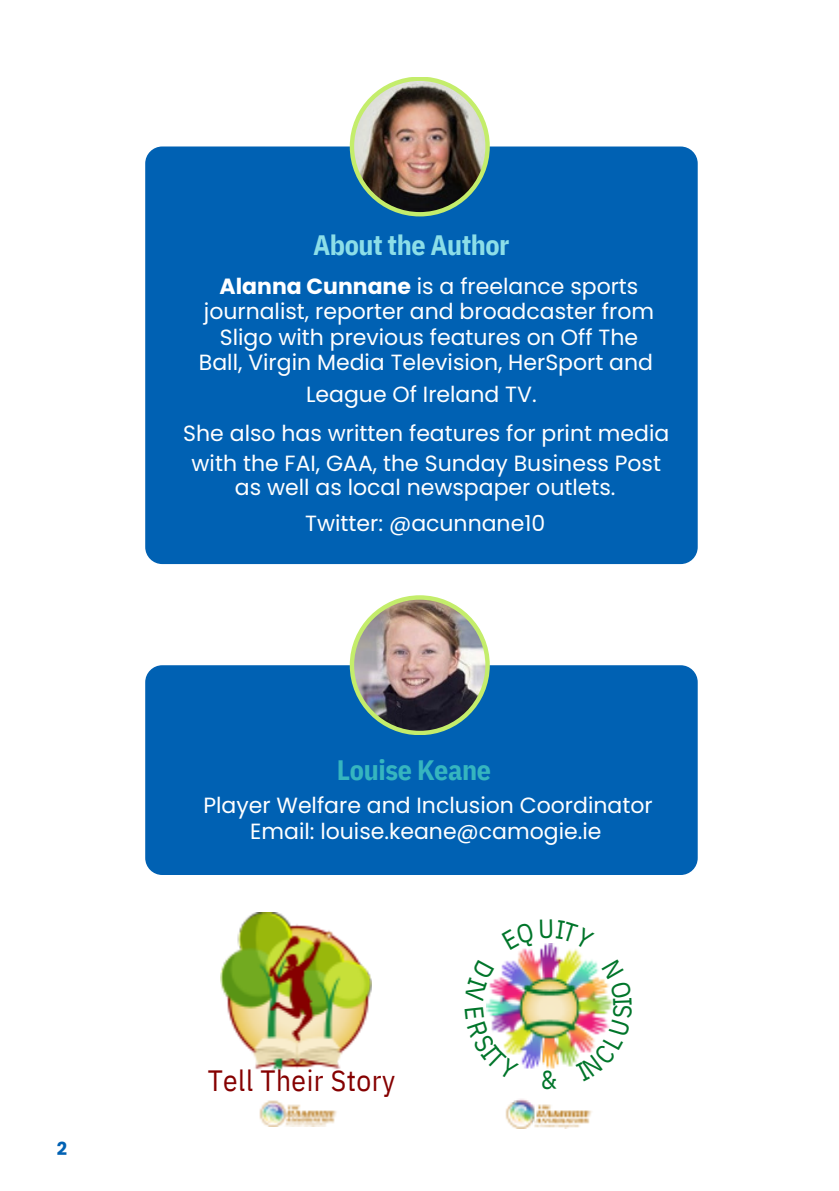
<style>
.page{position:relative;width:839px;height:1191px;background:#fff}
.page>*{position:absolute;margin:0;border:0;box-sizing:border-box;transform-origin:0 0}
.t1{font:29.4px "IBM Plex Sans Cond";letter-spacing:.015em;color:#850000}
.t2{font:700 28px "IBM Plex Sans Cond";letter-spacing:-.02em;color:#8cdee8}
.t3{font:700 28px "IBM Plex Sans Cond";letter-spacing:-.015em;color:#36b5bf}
.t4{font:22px/25.6px "Poppins";color:#fff;text-align:center}
.t5{font:700 18px "Poppins";color:#0061b3}
.s1{font-weight:700}
</style>
<div class="page">
<div style="left:145px;top:665px;width:552px;height:210px;background:#0061b3;border-radius:17px"></div>
<div style="left:145px;top:146px;width:552px;height:418px;background:#0061b3;border-radius:17px"></div>
<img style="left:350px;top:77px;width:139px;height:139px">
<img style="left:350px;top:595px;width:139px;height:140px">
<img style="left:220px;top:912px;width:152px;height:214px">
<img style="left:486px;top:950px;width:106px;height:178px">
<svg style="left:486px;top:960px;width:8px;height:41px"></svg>
<svg style="left:486px;top:1008px;width:33px;height:72px"></svg>
<svg style="left:542px;top:1070px;width:14px;height:20px"></svg>
<img style="left:575px;top:959px;width:38px;height:122px">
<svg style="left:522px;top:943px;width:56px;height:7px"></svg>
<p class="t5" style="left:57px;top:1136px;width:12px">2</p>
<p class="t2" style="left:313px;top:226px;width:198px">About the Author</p>
<p class="t4" style="left:199px;top:273px;width:456px"><span class="s1">Alanna Cunnane</span> is a freelance sports journalist, reporter and broadcaster from Sligo with previous features on Off The Ball, Virgin Media Television, HerSport and</p>
<p class="t4" style="left:306px;top:381px;width:232px">League Of Ireland TV.</p>
<h1 class="t4" style="left:183px;top:420px;width:487px">She also has written features for print media</h1>
<p class="t4" style="left:192px;top:450px;width:471px">with the FAI, GAA, the Sunday Business Post</p>
<p class="t4" style="left:235px;top:475px;width:382px">as well as local newspaper outlets.</p>
<h2 class="t4" style="left:305px;top:511px;width:241px">Twitter: @acunnane10</h2>
<p class="t3" style="left:337px;top:751px;width:155px">Louise Keane</p>
<p class="t4" style="left:203px;top:793px;width:451px">Player Welfare and Inclusion Coordinator<br>Email: louise.keane@camogie.ie</p>
<p class="t1" style="left:208px;top:1061px;width:189px">Tell Their Story</p>
</div>
